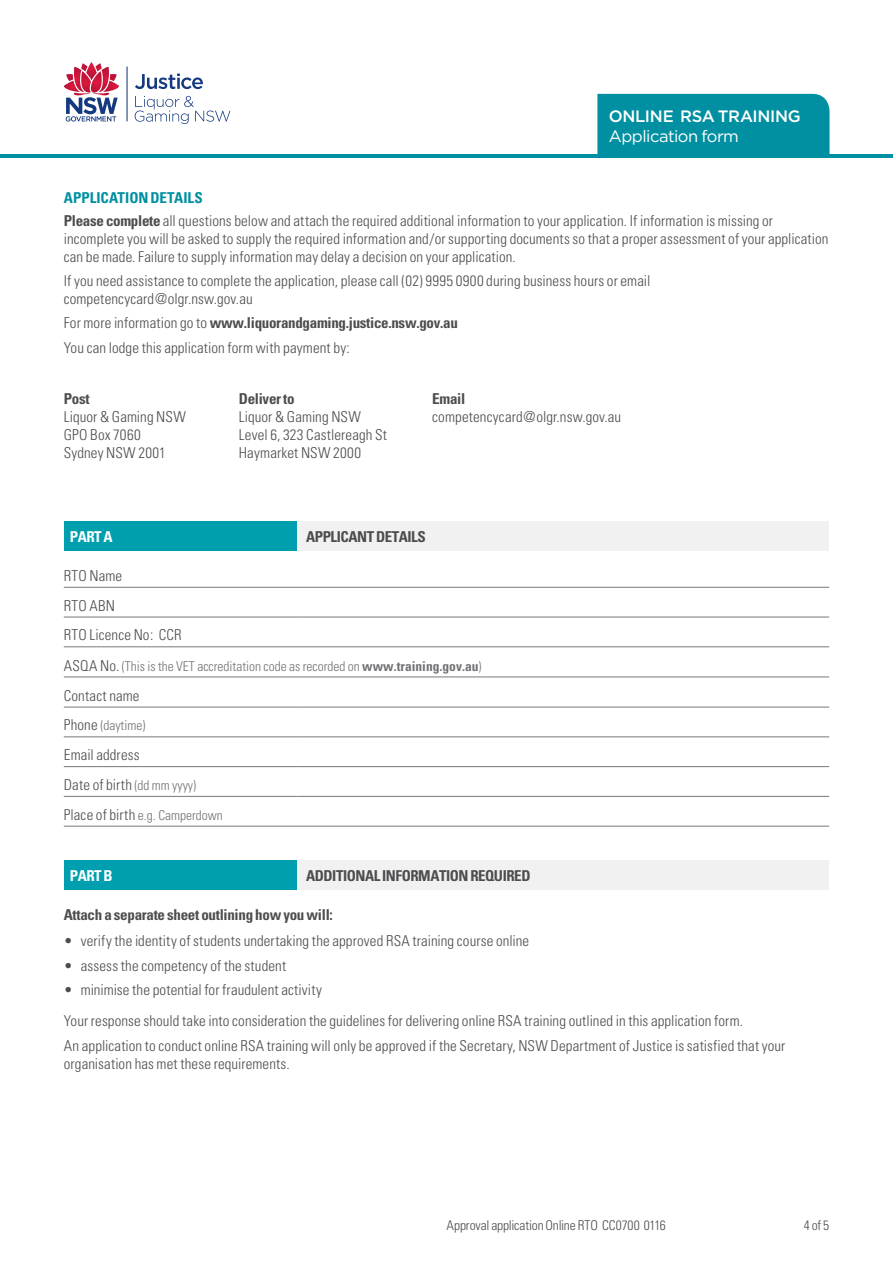
<style>
.page{position:relative;width:893px;height:1263px;background:#fff}
.page>*{position:absolute;margin:0;border:0;box-sizing:border-box;transform-origin:0 0}
.t1{font:500 16.5px "Gotham";letter-spacing:-.02em;color:#fff}
.t2{font:16.5px "Gotham";letter-spacing:-.03em;color:#fff}
.t3{font:300 condensed 15px/18px "Univers";letter-spacing:.005em;color:#4d4d4f}
.t4{font:700 condensed 15px "Univers";letter-spacing:-.02em;color:#4d4d4f}
.t5{font:700 condensed 15px "Univers";letter-spacing:-.03em;color:#fff}
.t6{font:300 condensed 13.5px "Univers";color:#717275}
.t7{font:300 condensed 13.5px "Univers";letter-spacing:-.01em;color:#4d4d4f}
.s1{font-weight:700;color:#0090a1}
.s2{font-weight:700}
.s3{font-size:15px;color:#4d4d4f}
.s4{font-size:13.5px;color:#717275}
</style>
<div class="page">
<div style="left:597px;top:94px;width:232px;height:60px;background:#0090a1"></div>
<hr style="left:0;top:154px;width:893px;height:4px;background:#0090a1">
<hr style="left:127px;top:66px;width:1px;height:55px;background:#15397f">
<svg style="left:64px;top:62px;width:55px;height:60px"></svg>
<svg style="left:135px;top:74px;width:68px;height:15px"></svg>
<svg style="left:135px;top:96px;width:95px;height:28px"></svg>
<div style="left:64px;top:521px;width:234px;height:30px;background:#009fb0"></div>
<div style="left:298px;top:521px;width:531px;height:30px;background:#f1f1f2"></div>
<hr style="left:64px;top:587px;width:234px;height:1px;background:#77787b">
<hr style="left:298px;top:587px;width:531px;height:1px;background:#77787b">
<hr style="left:64px;top:617px;width:234px;height:1px;background:#77787b">
<hr style="left:298px;top:617px;width:531px;height:1px;background:#77787b">
<hr style="left:64px;top:646px;width:234px;height:1px;background:#77787b">
<hr style="left:298px;top:646px;width:531px;height:1px;background:#77787b">
<hr style="left:64px;top:677px;width:765px;height:1px;background:#77787b">
<hr style="left:64px;top:707px;width:234px;height:1px;background:#77787b">
<hr style="left:298px;top:707px;width:531px;height:1px;background:#77787b">
<hr style="left:64px;top:737px;width:234px;height:1px;background:#77787b">
<hr style="left:298px;top:737px;width:531px;height:1px;background:#77787b">
<hr style="left:64px;top:766px;width:234px;height:1px;background:#77787b">
<hr style="left:298px;top:766px;width:531px;height:1px;background:#77787b">
<hr style="left:64px;top:796px;width:234px;height:1px;background:#77787b">
<hr style="left:298px;top:796px;width:531px;height:1px;background:#77787b">
<hr style="left:64px;top:826px;width:234px;height:1px;background:#77787b">
<hr style="left:298px;top:826px;width:531px;height:1px;background:#77787b">
<div style="left:64px;top:860px;width:234px;height:30px;background:#009fb0"></div>
<div style="left:298px;top:860px;width:531px;height:30px;background:#f1f1f2"></div>
<p class="t1" style="left:609px;top:106px;width:194px">ONLINE RSA TRAINING</p>
<p class="t2" style="left:609px;top:125px;width:132px">Application form</p>
<p class="t3" style="left:64px;top:187px;width:711px;line-height:22.2px"><span class="s1">APPLICATION DETAILS<br></span><span class="s2">Please complete</span> all questions below and attach the required additional information to your application. If information is missing or</p>
<p class="t3" style="left:64px;top:229px;width:766px">incomplete you will be asked to supply the required information and/or supporting documents so that a proper assessment of your application can be made. Failure to supply information may delay a decision on your application.</p>
<p class="t3" style="left:64px;top:272px;width:588px">If you need assistance to complete the application, please call (02) 9995 0900 during business hours or email competencycard@olgr.nsw.gov.au</p>
<p class="t3" style="left:64px;top:311px;width:396px;line-height:24.3px">For more information go to <span class="s2">www.liquorandgaming.justice.nsw.gov.au<br></span>You can lodge this application form with payment by:</p>
<p class="t4" style="left:64px;top:389px;width:27px">Post</p>
<p class="t3" style="left:64px;top:408px;width:124px">Liquor &amp; Gaming NSW<br>GPO Box 7060<br>Sydney NSW 2001</p>
<p class="t4" style="left:239px;top:389px;width:57px">Deliver to</p>
<p class="t3" style="left:239px;top:408px;width:150px">Liquor &amp; Gaming NSW<br>Level 6, 323 Castlereagh St<br>Haymarket NSW 2000</p>
<p class="t4" style="left:432px;top:389px;width:34px">Email</p>
<p class="t3" style="left:432px;top:408px;width:190px">competencycard@olgr.nsw.gov.au</p>
<p class="t5" style="left:70px;top:528px;width:44px">PART A</p>
<p class="t4" style="left:306px;top:528px;width:121px">APPLICANT DETAILS</p>
<p class="t3" style="left:64px;top:561px;width:119px;line-height:29.7px">RTO Name<br>RTO ABN<br>RTO Licence No: CCR</p>
<p class="t6" style="left:64px;top:658px;width:419px"><span class="s3">ASQA No.</span> (This is the VET accreditation code as recorded on <span class="s2">www.training.gov.au</span>)</p>
<p class="t3" style="left:64px;top:686px;width:77px">Contact name</p>
<p class="t6" style="left:64px;top:718px;width:83px"><span class="s3">Phone</span> (daytime)</p>
<p class="t3" style="left:64px;top:740px;width:134px;line-height:29.7px">Email address<br>Date of birth <span class="s4">(dd mm yyyy)</span></p>
<p class="t6" style="left:64px;top:807px;width:161px"><span class="s3">Place of birth</span> e.g. Camperdown</p>
<p class="t5" style="left:70px;top:866px;width:44px">PART B</p>
<p class="t4" style="left:306px;top:866px;width:226px">ADDITIONAL INFORMATION REQUIRED</p>
<p class="t4" style="left:64px;top:905px;width:271px">Attach a separate sheet outlining how you will:</p>
<p class="t3" style="left:64px;top:932px;width:467px">• verify the identity of students undertaking the approved RSA training course online</p>
<p class="t3" style="left:64px;top:956px;width:224px">• assess the competency of the student</p>
<p class="t3" style="left:64px;top:974px;width:681px;line-height:31px">• minimise the potential for fraudulent activity<br>Your response should take into consideration the guidelines for delivering online RSA training outlined in this application form.</p>
<p class="t3" style="left:64px;top:1036px;width:723px">An application to conduct online RSA training will only be approved if the Secretary, NSW Department of Justice is satisfied that your organisation has met these requirements.</p>
<p class="t7" style="left:446px;top:1217px;width:221px">Approval application Online RTO CC0700 0116</p>
<p class="t7" style="left:804px;top:1217px;width:27px">4 of 5</p>
</div>
